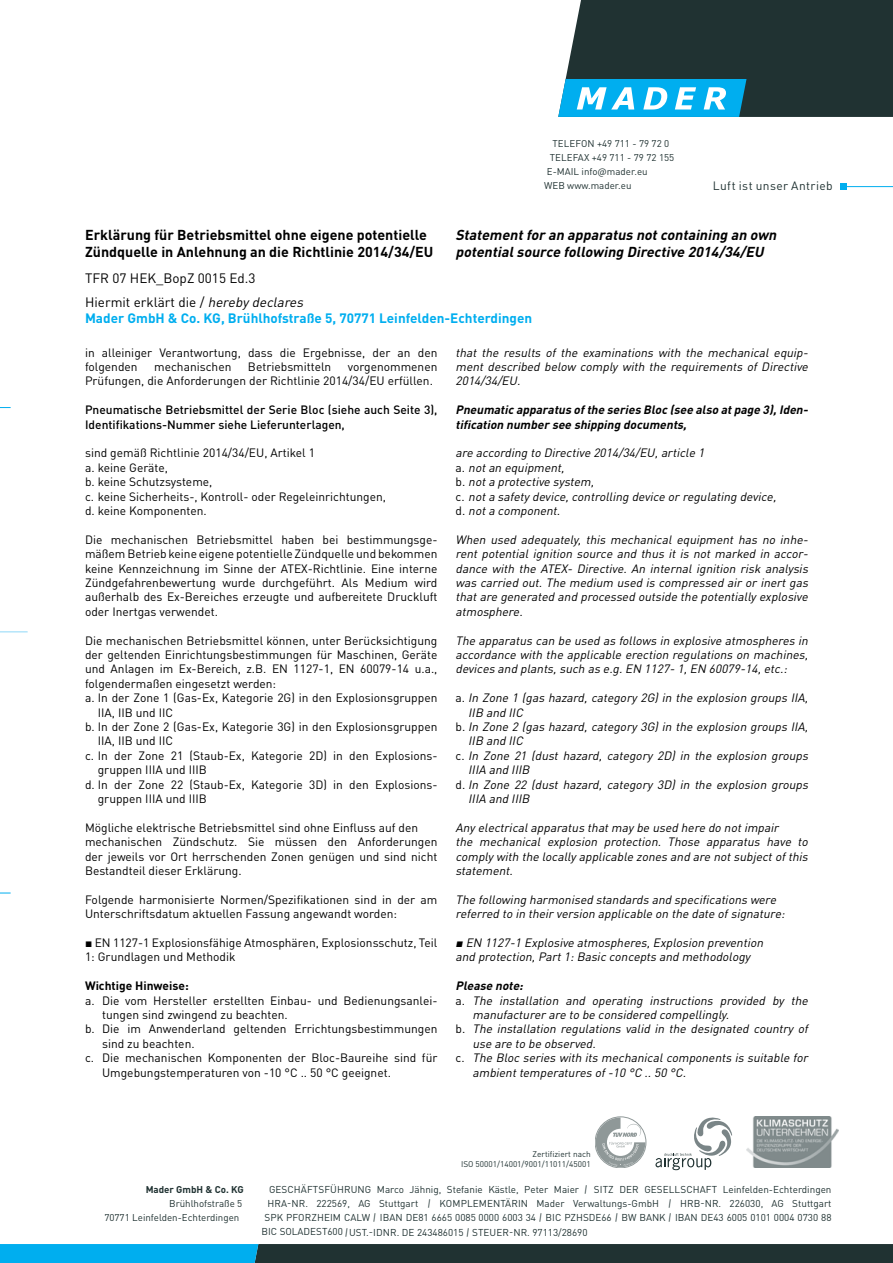
<style>
.page{position:relative;width:893px;height:1263px;background:#fff}
.page>*{position:absolute;margin:0;border:0;box-sizing:border-box;transform-origin:0 0}
.t1{font:700 14.25px/17.1px "DIN Pro";color:#000}
.t2{font:italic 700 14.25px/17.1px "DIN Pro";color:#000}
.t3{font:700 13.5px "DIN Pro";color:#00aeef}
.t4{font:13.5px/23.7px "DIN Pro";color:#000}
.t5{font:12px/14.4px "DIN Pro";color:#000}
.t6{font:italic 12px/14.4px "DIN Pro";color:#000}
.t7{font:italic 700 12px/14.4px "DIN Pro";color:#000}
.t8{font:500 12px/14.4px "DIN Pro";color:#000}
.t9{font:12px "DIN Pro";letter-spacing:.03em;color:#203232}
.t10{font:700 12px "DIN Pro";color:#000}
.t11{font:9.9px "DIN Pro";color:#203232}
.t12{font:9.75px/14.2px "DIN Pro";color:#203232}
.t13{font:700 9.75px "DIN Pro";color:#203232}
.t14{font:8.25px/10.5px "DIN Pro";color:#203232;text-align:right}
.s1{font-style:italic}
.s2{font-style:normal}
.s3{font-family:"Arial"}
</style>
<div class="page">
<svg style="left:558px;top:0;width:335px;height:117px;background:#2b515a"></svg>
<svg style="left:0;top:631px;width:28px;height:1px"></svg>
<svg style="left:0;top:1244px;width:893px;height:19px;background:#175568"></svg>
<hr style="left:844px;top:186px;width:49px;height:1px;background:#00aeef">
<svg style="left:840px;top:184px;width:6px;height:6px"></svg>
<img style="left:746px;top:1117px;width:92px;height:51px">
<svg style="left:596px;top:1117px;width:49px;height:50px"></svg>
<svg style="left:655px;top:1117px;width:77px;height:53px"></svg>
<p class="t12" style="left:552px;top:135px;width:118px">TELEFON +49 711 - 79 72 0</p>
<p class="t12" style="left:550px;top:149px;width:126px">TELEFAX +49 711 - 79 72 155</p>
<p class="t12" style="left:547px;top:164px;width:102px">E-MAIL info@mader.eu</p>
<p class="t12" style="left:544px;top:178px;width:89px">WEB www.mader.eu</p>
<p class="t9" style="left:713px;top:176px;width:121px">Luft ist unser Antrieb</p>
<p class="t1" style="left:85px;top:225px;width:350px">Erklärung für Betriebsmittel ohne eigene potentielle<br>Zündquelle in Anlehnung an die Richtlinie 2014/34/EU</p>
<p class="t2" style="left:455px;top:225px;width:326px">Statementforan apparatusnotcontaining an own potentialsource following Directive 2014/34/EU</p>
<p class="t4" style="left:85px;top:265px;width:223px">TFR 07 HEK_BopZ 0015 Ed.3<br>Hiermit erklärt die / <span class="s1">herebydeclares</span></p>
<p class="t3" style="left:85px;top:307px;width:449px">Mader GmbH &amp; Co. KG, Brühlhofstraße 5, 70771 Leinfelden-Echterdingen</p>
<p class="t5" style="left:85px;top:344px;width:354px">in alleiniger Verantwortung, dass die Ergebnisse, der an den folgenden</p>
<p class="t6" style="left:455px;top:344px;width:357px;text-align:justify">that the results of the examinations with the mechanical equip&shy;ment described below comply with the requirements of Directive 2014/34/EU.</p>
<p class="t7" style="left:455px;top:401px;width:357px">Pneumaticapparatusofthe seriesBloc(see also atpage 3),Iden&shy;tification numbersee shipping documents,</p>
<p class="t6" style="left:455px;top:445px;width:325px">are according to Directive 2014/34/EU,article 1<br><span class="s2">a .</span> notan equipment,<br><span class="s2">b .</span> nota protective system,<br><span class="s2">c .</span> nota safetydevice,controlling device orregulating device, <span class="s2">d .</span> nota component.</p>
<p class="t6" style="left:455px;top:531px;width:357px;text-align:justify">When used adequately, this mechanical equipment has no inhe&shy;rent potential ignition source and thus it is not marked in accor&shy;dance with the ATEX- Directive. An internal ignition risk analysis wascarried out.The medium used iscompressed airorinertgas thatare generated and processed outside the potentiallyexplosive atmosphere.</p>
<p class="t6" style="left:455px;top:632px;width:357px;text-align:justify">The apparatuscan be used asfollowsin explosive atmospheresin accordance with the applicable erection regulationson machines, devicesand plants,such ase.g.EN 1127-1,EN 60079-14,etc.:</p>
<p class="t6" style="left:455px;top:689px;width:357px"><span class="s2">a .</span> In Zone 1 (gashazard,category2G)in the explosion groupsIIA,</p>
<p class="t6" style="left:468px;top:704px;width:59px">IIB and IIC</p>
<p class="t6" style="left:455px;top:718px;width:357px"><span class="s2">b .</span> In Zone 2 (gashazard,category3G)in the explosion groupsIIA,</p>
<p class="t6" style="left:468px;top:733px;width:59px">IIB and IIC</p>
<p class="t6" style="left:455px;top:747px;width:357px"><span class="s2">c .</span> In Zone 21 (dust hazard, category 2D) in the explosion groups</p>
<p class="t6" style="left:468px;top:761px;width:66px">IIIA and IIIB</p>
<p class="t6" style="left:455px;top:776px;width:357px"><span class="s2">d .</span> In Zone 22 (dust hazard, category 3D) in the explosion groups</p>
<p class="t6" style="left:468px;top:790px;width:66px">IIIA and IIIB</p>
<p class="t6" style="left:455px;top:819px;width:357px">Anyelectricalapparatusthatmaybe used here do notimpair<br>the mechanical explosion protection. Those apparatus have to complywith the locallyapplicable zonesand are notsubjectofthis statement.</p>
<p class="t6" style="left:455px;top:891px;width:334px">The following harmonised standardsand specificationswere referred to in theirversion applicable on the date ofsignature:</p>
<p class="t6" style="left:455px;top:934px;width:312px"><span class="s3">■</span> EN 1127-1 Explosive atmospheres,Explosion prevention and protection,Part1:Basicconceptsand methodology</p>
<p class="t7" style="left:455px;top:977px;width:72px">Please note:</p>
<p class="t6" style="left:455px;top:992px;width:357px"><span class="s2">a .</span> The installation and operating instructions provided by the</p>
<p class="t6" style="left:472px;top:1006px;width:261px">manufacturerare to be considered compellingly.</p>
<p class="t6" style="left:455px;top:1021px;width:357px"><span class="s2">b .</span> The installation regulations valid in the designated country of</p>
<p class="t6" style="left:472px;top:1035px;width:128px">use are to be observed.</p>
<p class="t6" style="left:455px;top:1049px;width:357px"><span class="s2">c .</span> The Blocserieswith itsmechanicalcomponentsissuitable for</p>
<p class="t6" style="left:472px;top:1064px;width:218px">ambienttemperaturesof-10 °C ..50 °C.</p>
<p class="t5" style="left:154px;top:358px;width:79px">mechanischen</p>
<p class="t5" style="left:248px;top:358px;width:85px">Betriebsmitteln</p>
<p class="t5" style="left:85px;top:358px;width:354px;text-indent:263px">vorgenommenen<br>Prüfungen, die Anforderungen der Richtlinie 2014/34/EU erfüllen.</p>
<p class="t8" style="left:85px;top:401px;width:354px">Pneumatische Betriebsmittel der Serie Bloc (siehe auch Seite 3),<br>Identifikations-Nummer siehe Lieferunterlagen,</p>
<p class="t5" style="left:85px;top:445px;width:303px">sind gemäß Richtlinie 2014/34/EU, Artikel 1<br>a. keine Geräte,<br>b. keine Schutzsysteme,<br>c. keine Sicherheits-, Kontroll- oder Regeleinrichtungen, d. keine Komponenten.</p>
<p class="t5" style="left:85px;top:531px;width:354px;text-align:justify">Die mechanischen Betriebsmittel haben bei bestimmungsge&shy;mäßem Betrieb keine eigene potentielle Zündquelle und bekommen keine Kennzeichnung im Sinne der ATEX-Richtlinie. Eine interne Zündgefahrenbewertung wurde durchgeführt. Als Medium wird außerhalb des Ex-Bereiches erzeugte und aufbereitete Druckluft oder Inertgas verwendet.</p>
<p class="t5" style="left:85px;top:632px;width:354px">Die mechanischen Betriebsmittel können, unter Berücksichtigung</p>
<p class="t5" style="left:85px;top:646px;width:354px">der geltenden Einrichtungsbestimmungen für Maschinen, Geräte</p>
<p class="t5" style="left:85px;top:661px;width:354px">und Anlagen im Ex-Bereich, z.B. EN 1127-1, EN 60079-14 u.a.,</p>
<p class="t5" style="left:85px;top:675px;width:193px">folgendermaßen eingesetzt werden:</p>
<p class="t5" style="left:85px;top:689px;width:354px">a. In der Zone 1 (Gas-Ex, Kategorie 2G) in den Explosionsgruppen</p>
<p class="t5" style="left:98px;top:704px;width:77px">IIA, IIB und IIC</p>
<p class="t5" style="left:85px;top:718px;width:354px">b. In der Zone 2 (Gas-Ex, Kategorie 3G) in den Explosionsgruppen</p>
<p class="t5" style="left:98px;top:733px;width:77px">IIA, IIB und IIC</p>
<p class="t5" style="left:85px;top:747px;width:354px">c. In der Zone 21 (Staub-Ex, Kategorie 2D) in den Explosions-</p>
<p class="t5" style="left:98px;top:761px;width:111px">gruppen IIIA und IIIB</p>
<p class="t5" style="left:85px;top:776px;width:354px">d. In der Zone 22 (Staub-Ex, Kategorie 3D) in den Explosions-</p>
<p class="t5" style="left:98px;top:790px;width:111px">gruppen IIIA und IIIB</p>
<p class="t5" style="left:85px;top:819px;width:354px">Mögliche elektrische Betriebsmittel sind ohne Einfluss auf den mechanischen Zündschutz. Sie müssen den Anforderungen der jeweils vor Ort herrschenden Zonen genügen und sind nicht Bestandteil dieser Erklärung.</p>
<p class="t5" style="left:85px;top:891px;width:354px">Folgende harmonisierte Normen/Spezifikationen sind in der am<br>Unterschriftsdatum aktuellen Fassung angewandt worden:</p>
<p class="t5" style="left:85px;top:934px;width:354px"><span class="s3">■</span> EN 1127-1 Explosionsfähige Atmosphären, Explosionsschutz, Teil<br>1: Grundlagen und Methodik</p>
<p class="t10" style="left:85px;top:976px;width:105px">Wichtige Hinweise:</p>
<p class="t5" style="left:85px;top:992px;width:354px">a. Die vom Hersteller erstellten Einbau- und Bedienungsanlei-</p>
<p class="t5" style="left:102px;top:1006px;width:187px">tungen sind zwingend zu beachten.</p>
<p class="t5" style="left:85px;top:1021px;width:354px">b. Die im Anwenderland geltenden Errichtungsbestimmungen</p>
<p class="t5" style="left:102px;top:1035px;width:94px">sind zu beachten.</p>
<p class="t5" style="left:85px;top:1049px;width:354px">c. Die mechanischen Komponenten der Bloc-Baureihe sind für</p>
<p class="t5" style="left:102px;top:1064px;width:290px">Umgebungstemperaturen von -10 °C .. 50 °C geeignet.</p>
<p class="t13" style="left:146px;top:1181px;width:100px">Mader GmbH &amp; Co. KG</p>
<p class="t12" style="left:104px;top:1195px;width:140px;text-indent:65px">Brühlhofstraße 5<br>70771 Leinfelden-Echterdingen</p>
<p class="t14" style="left:461px;top:1147px;width:131px">Zertifiziert nach<br>ISO 50001/14001/9001/11011/45001</p>
<p class="t11" style="left:269px;top:1181px;width:564px">GESCHÄFTSFÜHRUNG Marco Jähnig, Stefanie Kästle, Peter Maier <span class="s1">/</span> SITZ DER GESELLSCHAFT Leinfelden-Echterdingen</p>
<p class="t11" style="left:268px;top:1195px;width:565px">HRA-NR. 222569, AG Stuttgart <span class="s1">/</span> KOMPLEMENTÄRIN Mader Verwaltungs-GmbH <span class="s1">/</span> HRB-NR. 226030, AG Stuttgart</p>
<p class="t11" style="left:265px;top:1210px;width:568px">SPK PFORZHEIM CALW <span class="s1">/</span>IBAN DE81 6665 0085 0000 6003 34 <span class="s1">/</span>BIC PZHSDE66 <span class="s1">/</span>BW BANK <span class="s1">/</span>IBAN DE43 6005 0101 0004 0730 88</p>
<p class="t11" style="left:261px;top:1224px;width:328px">BIC SOLADEST600 <span class="s1">/</span>UST.-IDNR. DE 243486015 <span class="s1">/</span>STEUER-NR. 97113/28690</p>
</div>
